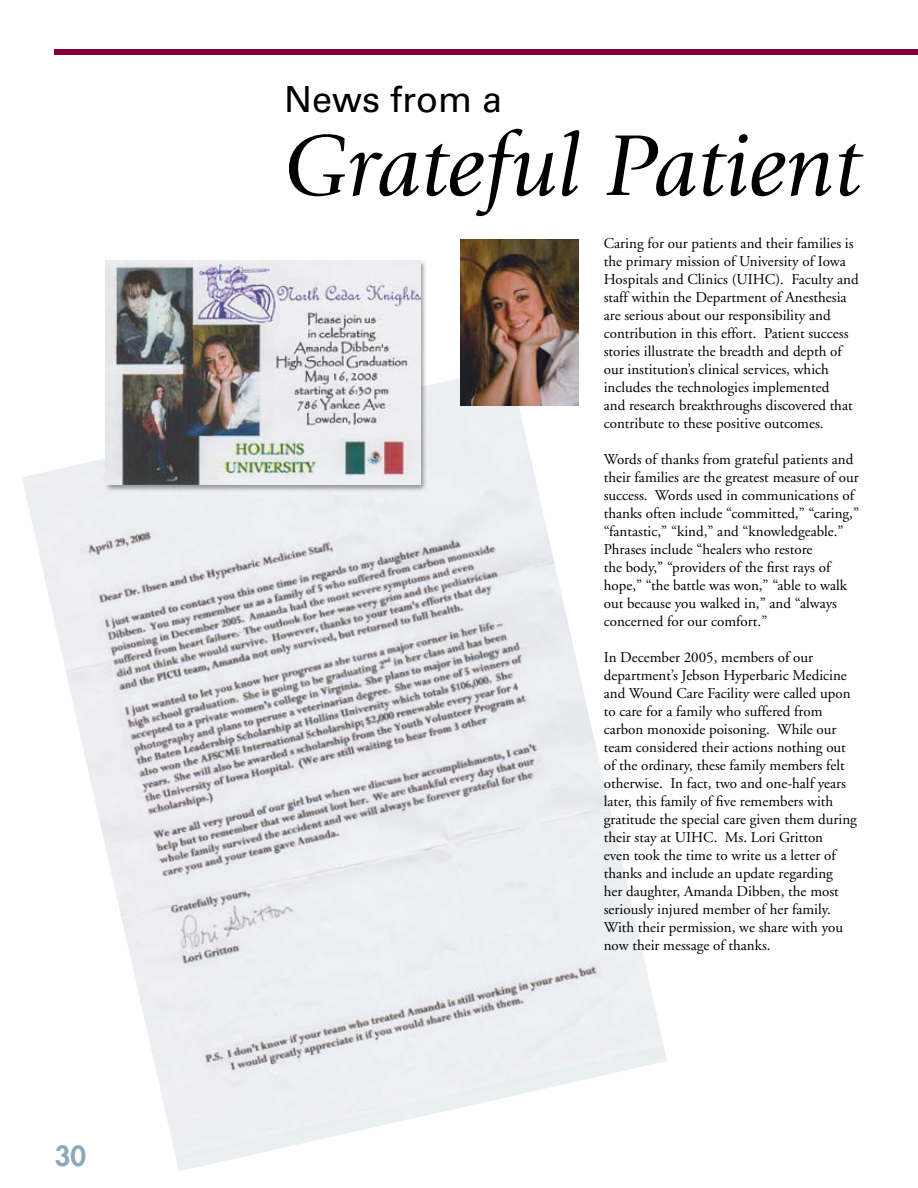
<style>
.page{position:relative;width:918px;height:1188px;background:#fff}
.page>*{position:absolute;margin:0;border:0;box-sizing:border-box;transform-origin:0 0}
.t1{font:italic 90px "Giovanni";color:#000}
.t2{font:36px "Univers";color:#000}
.t3{font:800 27px "Futura";color:#89a8bc}
.t4{font:15px/18px "Adobe Garamond";color:#000}
</style>
<div class="page">
<div style="left:54px;top:49px;width:864px;height:5px;background:#860038"></div>
<img style="left:22px;top:367px;width:645px;height:804px">
<img style="left:460px;top:240px;width:118px;height:166px">
<div style="left:104px;top:259px;width:323px;height:233px;background:#000;opacity:.39"></div>
<img style="left:106px;top:261px;width:314px;height:223px">
<h3 class="t3" style="left:55px;top:1138px;width:33px">30</h3>
<h2 class="t2" style="left:284px;top:78px;width:220px">News from a</h2>
<h1 class="t1" style="left:284px;top:116px;width:578px">Grateful Patient</h1>
<p class="t4" style="left:604px;top:235px;width:256px">Caring for our patients and their families is the primary mission of University of Iowa Hospitals and Clinics (UIHC). Faculty and staff within the Department of Anesthesia are serious about our responsibility and contribution in this effort. Patient success stories illustrate the breadth and depth of our institution’s clinical services, which includes the technologies implemented<br>and research breakthroughs discovered that contribute to these positive outcomes.</p>
<p class="t4" style="left:604px;top:451px;width:257px">Words of thanks from grateful patients and their families are the greatest measure of our success. Words used in communications of thanks often include “committed,” “caring,” “fantastic,” “kind,” and “knowledgeable.” Phrases include “healers who restore<br>the body,” “providers of the first rays of hope,” “the battle was won,” “able to walk out because you walked in,” and “always concerned for our comfort.”</p>
<p class="t4" style="left:604px;top:649px;width:255px">In December 2005, members of our department’s Jebson Hyperbaric Medicine and Wound Care Facility were called upon to care for a family who suffered from carbon monoxide poisoning. While our team considered their actions nothing out of the ordinary, these family members felt otherwise. In fact, two and one-half years later, this family of five remembers with gratitude the special care given them during their stay at UIHC. Ms. Lori Gritton<br>even took the time to write us a letter of thanks and include an update regarding<br>her daughter, Amanda Dibben, the most seriously injured member of her family.<br>With their permission, we share with you now their message of thanks.</p>
</div>
